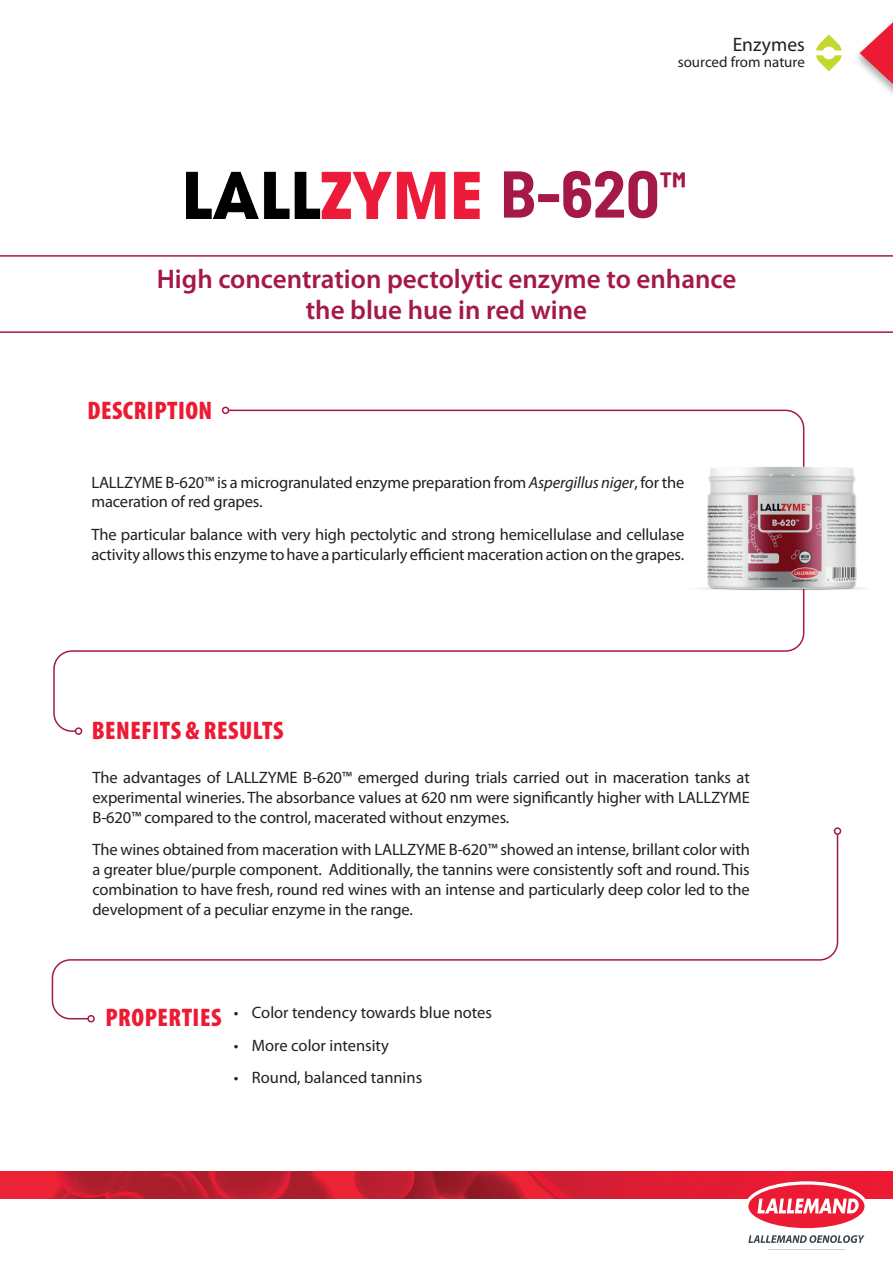
<style>
.page{position:relative;width:893px;height:1263px;background:#fff}
.page>*{position:absolute;margin:0;border:0;box-sizing:border-box;transform-origin:0 0}
.t1{font:700 semi-condensed 66px "Barlow";color:#a41946}
.t2{font:600 27px/31.5px "Myriad Pro";color:#a41946;text-align:center}
.t3{font:900 condensed 25.5px "Myriad Pro";letter-spacing:.02em;color:#ed1a33}
.t4{font:19.5px "Myriad Pro";color:#231f20}
.t5{font:16.5px/19.8px "Myriad Pro";letter-spacing:-.01em;color:#231f20}
.t6{font:15px "Myriad Pro";color:#231f20}
.s1{font-style:italic}
.s2{font-weight:900;font-stretch:condensed;font-size:25.5px;color:#ed1a33}
</style>
<div class="page">
<svg style="left:0;top:255px;width:893px;height:78px"></svg>
<img style="left:0;top:1171px;width:893px;height:27px">
<svg style="left:745px;top:1181px;width:123px;height:62px"></svg>
<svg style="left:860px;top:22px;width:33px;height:62px"></svg>
<svg style="left:816px;top:34px;width:26px;height:37px"></svg>
<img style="left:187px;top:171px;width:293px;height:47px">
<svg style="left:53px;top:409px;width:752px;height:324px"></svg>
<div style="left:75px;top:727px;width:7px;height:8px;border:2px solid #a41946;border-radius:50%"></div>
<div style="left:222px;top:407px;width:7px;height:7px;border:2px solid #a41946;border-radius:50%"></div>
<img style="left:687px;top:409px;width:181px;height:220px">
<svg style="left:51px;top:833px;width:788px;height:187px"></svg>
<div style="left:87px;top:1015px;width:8px;height:7px;border:2px solid #a41946;border-radius:50%"></div>
<div style="left:834px;top:827px;width:7px;height:8px;border:2px solid #a41946;border-radius:50%"></div>
<p class="t4" style="left:733px;top:32px;width:74px">Enzymes</p>
<p class="t6" style="left:678px;top:53px;width:129px">sourced from nature</p>
<h1 class="t1" style="left:500px;top:146px;width:187px">B-620<sup>™</sup></h1>
<h2 class="t2" style="left:157px;top:262px;width:581px">High concentration pectolytic enzyme to enhance the blue hue in red wine</h2>
<h3 class="t3" style="left:87px;top:394px;width:126px">DESCRIPTION</h3>
<p class="t5" style="left:91px;top:472px;width:594px">LALLZYME B-620™ is a microgranulated enzyme preparation from <span class="s1">Aspergillus niger</span>, for the maceration of red grapes.</p>
<p class="t5" style="left:91px;top:524px;width:594px">The particular balance with very high pectolytic and strong hemicellulase and cellulase activity allows this enzyme to have a particularly efficient maceration action on the grapes.</p>
<h3 class="t3" style="left:92px;top:714px;width:193px">BENEFITS &amp; RESULTS</h3>
<p class="t5" style="left:92px;top:767px;width:659px;text-align:justify">The advantages of LALLZYME B-620™ emerged during trials carried out in maceration tanks at experimental wineries. The absorbance values at 620 nm were significantly higher with LALLZYME B-620™ compared to the control, macerated without enzymes.</p>
<p class="t5" style="left:92px;top:840px;width:659px;text-align:justify">The wines obtained from maceration with LALLZYME B-620™ showed an intense, brillant color with a greater blue/purple component. Additionally, the tannins were consistently soft and round. This combination to have fresh, round red wines with an intense and particularly deep color led to the development of a peculiar enzyme in the range.</p>
<p class="t5" style="left:106px;top:1002px;width:388px"><span class="s2">PROPERTIES</span> • Color tendency towards blue notes</p>
<p class="t5" style="left:234px;top:1035px;width:157px">• More color intensity</p>
<p class="t5" style="left:234px;top:1067px;width:190px">• Round, balanced tannins</p>
</div>
